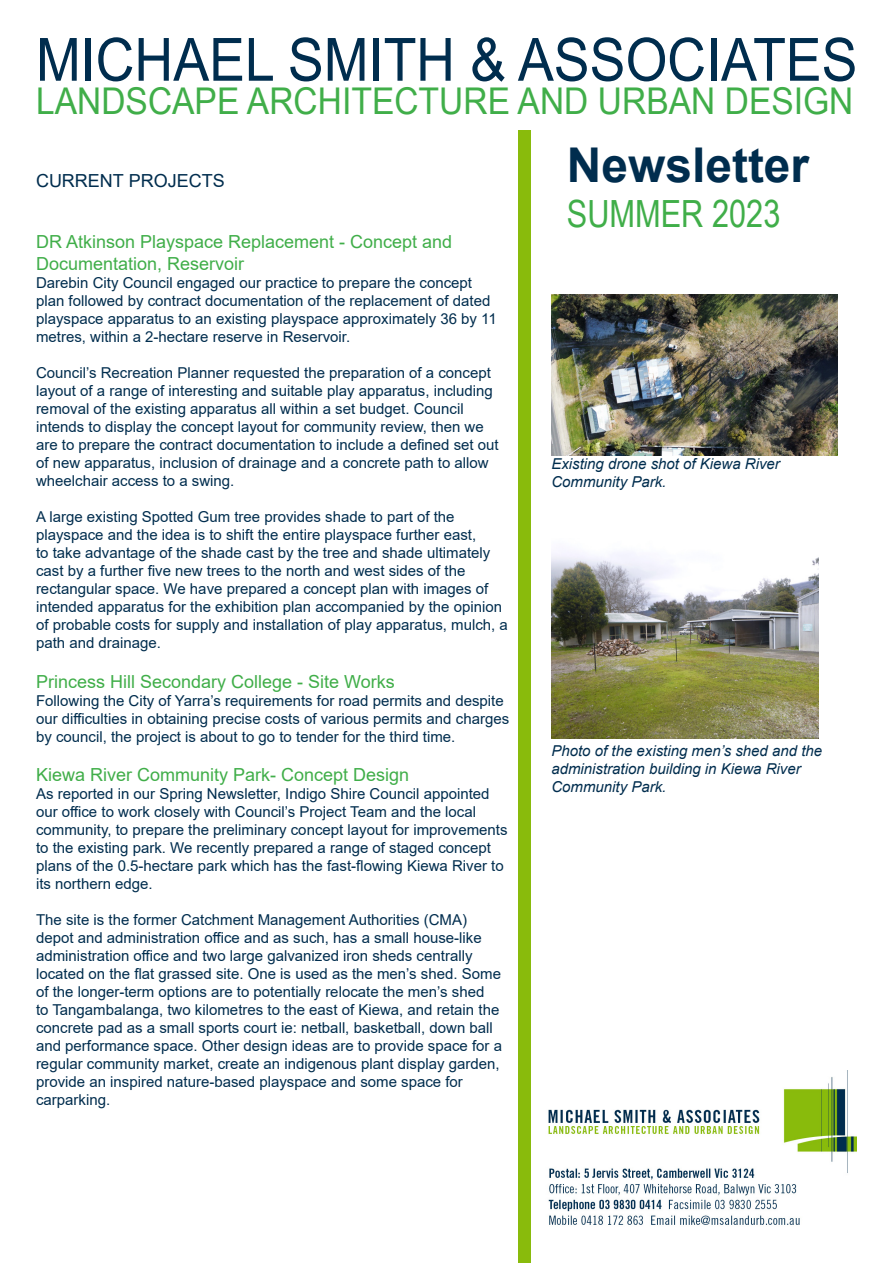
<style>
.page{position:relative;width:893px;height:1263px;background:#fff}
.page>*{position:absolute;margin:0;border:0;box-sizing:border-box;transform-origin:0 0}
.t1{font:59.7px "Arial Narrow";color:#002d4e;scale:1.1 1}
.t2{font:700 48px "Arial";color:#002d4e}
.t3{font:37.5px "Arial Narrow";color:#40ae49}
.t4{font:36.9px "Arial Narrow";color:#40ae49;scale:1.11 1}
.t5{font:18px/21.6px "Arial";color:#40ae49}
.t6{font:18px "Arial";color:#002d4e}
.t7{font:15px/18px "Arial";color:#002d4e}
.t8{font:italic 15px/18px "Arial";color:#002d4e}
</style>
<div class="page">
<div style="left:518px;top:130px;width:13px;height:1132px;background:#89bb0c"></div>
<img style="left:548px;top:1070px;width:309px;height:155px">
<img style="left:551px;top:552px;width:267px;height:187px">
<img style="left:551px;top:294px;width:287px;height:161px">
<h1 class="t1" style="left:36px;top:16px;width:748px">MICHAEL SMITH &amp; ASSOCIATES</h1>
<p class="t4" style="left:36px;top:74px;width:738px">LANDSCAPE ARCHITECTURE AND URBAN DESIGN</p>
<p class="t2" style="left:567px;top:131px;width:244px">Newsletter</p>
<p class="t3" style="left:567px;top:186px;width:215px">SUMMER 2023</p>
<p class="t5" style="left:36px;top:231px;width:418px">DR Atkinson Playspace Replacement - Concept and<br>Documentation, Reservoir</p>
<p class="t7" style="left:36px;top:273px;width:462px">Darebin City Council engaged our practice to prepare the concept plan followed by contract documentation of the replacement of dated playspace apparatus to an existing playspace approximately 36 by 11 metres, within a 2-hectare reserve in Reservoir.</p>
<p class="t7" style="left:36px;top:363px;width:464px">Council’s Recreation Planner requested the preparation of a concept layout of a range of interesting and suitable play apparatus, including removal of the existing apparatus all within a set budget. Council intends to display the concept layout for community review, then we are to prepare the contract documentation to include a defined set out of new apparatus, inclusion of drainage and a concrete path to allow wheelchair access to a swing.</p>
<p class="t7" style="left:36px;top:507px;width:473px">A large existing Spotted Gum tree provides shade to part of the playspace and the idea is to shift the entire playspace further east,<br>to take advantage of the shade cast by the tree and shade ultimately cast by a further five new trees to the north and west sides of the rectangular space. We have prepared a concept plan with images of intended apparatus for the exhibition plan accompanied by the opinion of probable costs for supply and installation of play apparatus, mulch, a path and drainage.</p>
<p class="t5" style="left:36px;top:670px;width:360px">Princess Hill Secondary College - Site Works</p>
<p class="t7" style="left:36px;top:691px;width:475px">Following the City of Yarra’s requirements for road permits and despite our difficulties in obtaining precise costs of various permits and charges by council, the project is about to go to tender for the third time.</p>
<p class="t5" style="left:36px;top:764px;width:375px">Kiewa River Community Park- Concept Design</p>
<p class="t7" style="left:36px;top:785px;width:473px">As reported in our Spring Newsletter, Indigo Shire Council appointed our office to work closely with Council’s Project Team and the local community, to prepare the preliminary concept layout for improvements to the existing park. We recently prepared a range of staged concept plans of the 0.5-hectare park which has the fast-flowing Kiewa River to its northern edge.</p>
<p class="t7" style="left:36px;top:911px;width:468px">The site is the former Catchment Management Authorities (CMA) depot and administration office and as such, has a small house-like administration office and two large galvanized iron sheds centrally located on the flat grassed site. One is used as the men’s shed. Some of the longer-term options are to potentially relocate the men’s shed<br>to Tangambalanga, two kilometres to the east of Kiewa, and retain the concrete pad as a small sports court ie: netball, basketball, down ball and performance space. Other design ideas are to provide space for a regular community market, create an indigenous plant display garden, provide an inspired nature-based playspace and some space for carparking.</p>
<p class="t6" style="left:36px;top:169px;width:190px">CURRENT PROJECTS</p>
<p class="t8" style="left:551px;top:455px;width:230px">Existing drone shot of Kiewa River<br>Community Park.</p>
<p class="t8" style="left:551px;top:742px;width:272px">Photo of the existing men’s shed and the administration building in Kiewa River<br>Community Park.</p>
</div>
